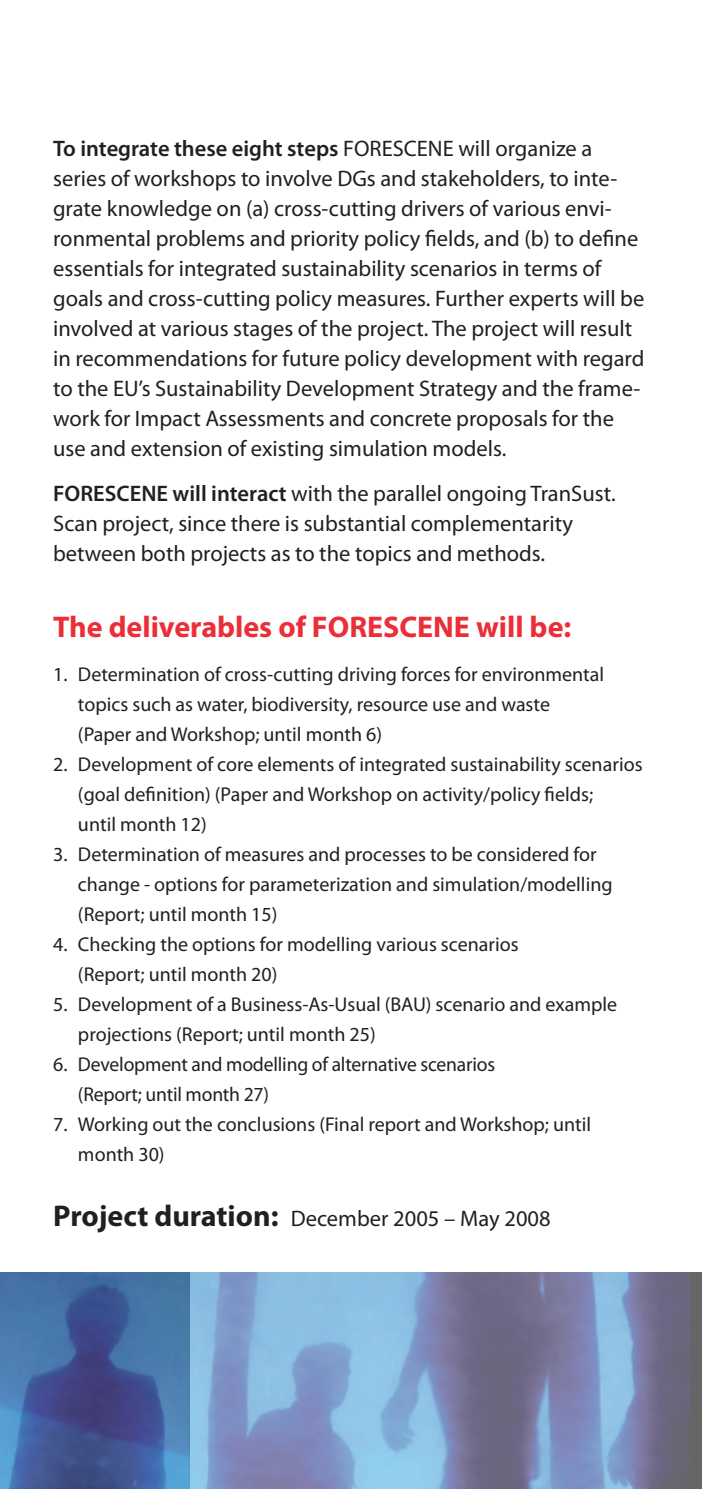
<style>
.page{position:relative;width:702px;height:1489px;background:#fff}
.page>*{position:absolute;margin:0;border:0;box-sizing:border-box;transform-origin:0 0}
.t1{font:700 30px "Myriad Pro";color:#eb2e38}
.t2{font:22.5px/30px "Myriad Pro";color:#231f20}
.t3{font:20px/30px "Myriad Pro";color:#231f20}
.s1{font-weight:600}
.s2{font-weight:700;font-size:30px}
</style>
<div class="page">
<img style="left:0;top:1272px;width:702px;height:216px">
<p class="t2" style="left:53px;top:133px;width:592px"><span class="s1">To integrate these eight steps</span> FORESCENE will organize a series of workshops to involve DGs and stakeholders, to inte&shy;grate knowledge on (a) cross-cutting drivers of various envi&shy;ronmental problems and priority policy fields, and (b) to define essentials for integrated sustainability scenarios in terms of goals and cross-cutting policy measures. Further experts will be involved at various stages of the project. The project will result in recommendations for future policy develop-ment with regard to the EU’s Sustainability Development Strategy and the frame&shy;work for Impact Assessments and concrete proposals for the use and extension of existing simulation models.</p>
<p class="t2" style="left:53px;top:478px;width:564px"><span class="s1">FORESCENE will interact</span> with the parallel ongoing TranSust.<br>Scan project, since there is substantial complementarity between both projects as to the topics and methods.</p>
<h1 class="t1" style="left:53px;top:607px;width:519px">The deliverables of FORESCENE will be:</h1>
<p class="t3" style="left:78px;top:658px;width:527px;text-indent:-25px">1. Determination of cross-cutting driving forces for environmental topics such as water, biodiversity, resource use and waste (Paper and Workshop; until month 6)</p>
<p class="t3" style="left:78px;top:748px;width:566px;text-indent:-25px">2. Development of core elements of integrated sustainability scenarios (goal definition) (Paper and Workshop on activity/policy fields;<br>until month 12)</p>
<p class="t3" style="left:78px;top:838px;width:536px;text-indent:-25px">3. Determination of measures and processes to be considered for change - options for parameterization and simulation/modelling (Report; until month 15)</p>
<p class="t3" style="left:78px;top:928px;width:442px;text-indent:-25px">4. Checking the options for modelling various scenarios (Report; until month 20)</p>
<p class="t3" style="left:78px;top:988px;width:540px;text-indent:-25px">5. Development of a Business-As-Usual (BAU) scenario and example projections (Report; until month 25)</p>
<p class="t3" style="left:78px;top:1048px;width:418px;text-indent:-25px">6. Development and modelling of alternative scenarios (Report; until month 27)</p>
<p class="t3" style="left:78px;top:1108px;width:514px;text-indent:-25px">7. Working out the conclusions (Final report and Workshop; until month 30)</p>
<p class="t2" style="left:53px;top:1203px;width:499px"><span class="s2">Project duration:</span> December 2005 – May 2008</p>
</div>
